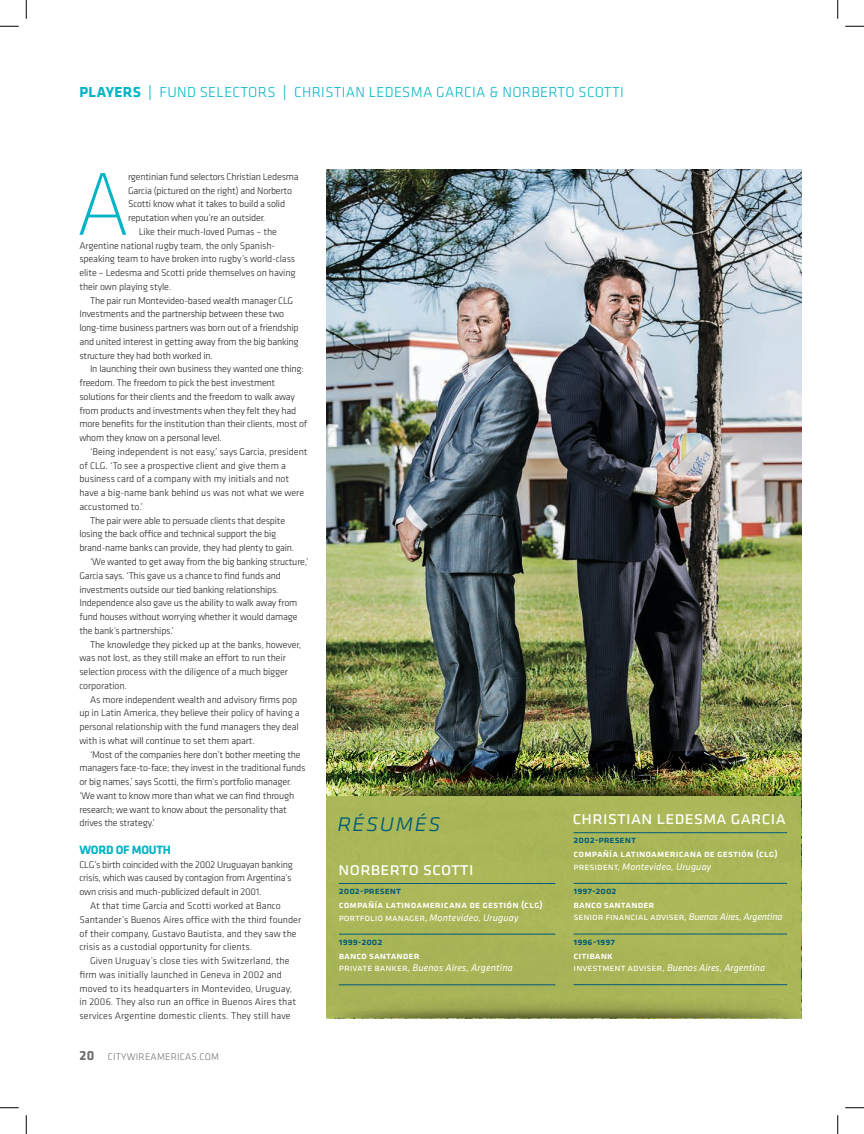
<style>
.page{position:relative;width:864px;height:1134px;background:#fff}
.page>*{position:absolute;margin:0;border:0;box-sizing:border-box;transform-origin:0 0}
.A_body_copy_-_indent{font:200 92.62px "Klavika Display";color:#00b4c6}
.box_headline_12pt_h{font:italic 300 26.25px "Klavika";letter-spacing:.02em;color:#005b7a}
.box_headline_12pt_h-2{font:18.75px "Klavika";letter-spacing:-.01em;color:#fff}
.t1{font:300 15px "Klavika";letter-spacing:.02em;color:#00b4c6}
.A_crosshead__players{font:700 12.5px "Klavika";letter-spacing:-.02em;color:#00b4c6}
.A_body_copy_-_indent-2{font:300 10px/13.8px "Klavika";letter-spacing:-.02em;color:#231f20}
.A_body_copy_-_indent-3{font:300 10px/13.8px "Klavika";color:#231f20}
.A_body_copy_-_indent-4{font:300 10px/13.8px "Klavika";letter-spacing:.01em;color:#231f20}
.profile_box_copy-in{font:italic 10px/12.5px "Klavika";letter-spacing:.01em;color:#fff}
.A_body_copy_-_flush{font:300 10px/13.8px "Klavika";letter-spacing:-.02em;color:#231f20}
.profile_box_copy-in-2{font:500 10px "Klavika";letter-spacing:.01em;color:#fff}
.profile_box_copy-in-3{font:10px/12.5px "Klavika";letter-spacing:-.01em;color:#fff}
.profile_box_copy-in-4{font:500 10px "Klavika";color:#005b7a}
.t2{font:300 10px "Klavika";letter-spacing:.02em;color:#6d6f71}
.s1{font-weight:700}
.s2{font-weight:400}
.s3{font-weight:700;font-size:13.75px}
.s4{font-style:normal}
.s5{font-weight:500}
.s6{font-style:italic}
.s7{font-weight:500;font-style:normal}
</style>
<div class="page">
<img style="left:326px;top:169px;width:475px;height:582px">
<img style="left:326px;top:751px;width:475px;height:45px">
<div style="left:326px;top:796px;width:475px;height:222px;background:#acb959"></div>
<hr style="left:574px;top:832px;width:213px;height:1px;background:#005b7a">
<hr style="left:574px;top:883px;width:213px;height:1px;background:#005b7a">
<hr style="left:574px;top:933px;width:213px;height:1px;background:#005b7a">
<hr style="left:574px;top:984px;width:213px;height:1px;background:#005b7a">
<hr style="left:339px;top:883px;width:216px;height:1px;background:#005b7a">
<hr style="left:339px;top:933px;width:216px;height:1px;background:#005b7a">
<hr style="left:339px;top:984px;width:216px;height:1px;background:#005b7a">
<svg style="left:337px;top:998px;width:465px;height:19px"></svg>
<svg style="left:0;top:25px;width:19px;height:2px"></svg>
<svg style="left:845px;top:25px;width:19px;height:2px"></svg>
<svg style="left:0;top:1107px;width:19px;height:1px"></svg>
<svg style="left:845px;top:1107px;width:19px;height:1px"></svg>
<svg style="left:25px;top:0;width:2px;height:19px"></svg>
<svg style="left:25px;top:1115px;width:2px;height:18px"></svg>
<svg style="left:837px;top:0;width:1px;height:19px"></svg>
<svg style="left:837px;top:1115px;width:1px;height:18px"></svg>
<h3 class="t1" style="left:79px;top:83px;width:546px"><span class="s1">PLAYERS</span> <span class="s2">|</span> FUND SELECTORS <span class="s2">|</span> CHRISTIAN LEDESMA GARCIA &amp; NORBERTO SCOTTI</h3>
<p class="A_body_copy_-_indent" style="left:76px;top:152px;width:56px">A</p>
<p class="A_body_copy_-_indent-2" style="left:128px;top:169px;width:172px">rgentinian fund selectors Christian Ledesma Garcia (pictured on the right) and Norberto Scotti know what it takes to build a solid reputation when you’re an outsider.</p>
<p class="A_body_copy_-_indent-2" style="left:79px;top:224px;width:218px;text-indent:59px">Like their much-loved Pumas – the Argentine national rugby team, the only Spanish&shy;speaking team to have broken into rugby’s world-class elite – Ledesma and Scotti pride themselves on having their own playing style.</p>
<p class="A_body_copy_-_indent-2" style="left:79px;top:293px;width:221px;text-indent:11px">The pair run Montevideo-based wealth manager CLG Investments and the partnership between these two long-time business partners was born out of a friendship and united interest in getting away from the big banking structure they had both worked in.</p>
<p class="A_body_copy_-_indent-2" style="left:79px;top:362px;width:229px;text-indent:11px">In launching their own business they wanted one thing: freedom. The freedom to pick the best investment solutions for their clients and the freedom to walk away from products and investments when they felt they had more benefits for the institution than their clients, most of whom they know on a personal level.</p>
<p class="A_body_copy_-_indent-3" style="left:79px;top:444px;width:230px;text-indent:11px">‘Being independent is not easy,’ says Garcia, president of CLG. ‘To see a prospective client and give them a business card of a company with my initials and not have a big-name bank behind us was not what we were accustomed to.’</p>
<p class="A_body_copy_-_indent-2" style="left:79px;top:513px;width:216px;text-indent:11px">The pair were able to persuade clients that despite losing the back office and technical support the big brand-name banks can provide, they had plenty to gain.</p>
<p class="A_body_copy_-_indent-2" style="left:79px;top:554px;width:230px;text-indent:11px">‘We wanted to get away from the big banking structure,’ Garcia says. ‘This gave us a chance to find funds and investments outside our tied banking relationships.<br>Independence also gave us the ability to walk away from fund houses without worrying whether it would damage the bank’s partnerships.’</p>
<p class="A_body_copy_-_indent-2" style="left:79px;top:637px;width:223px;text-indent:11px">The knowledge they picked up at the banks, however, was not lost, as they still make an effort to run their selection process with the diligence of a much bigger corporation.</p>
<p class="A_body_copy_-_indent-2" style="left:79px;top:692px;width:222px;text-indent:11px">As more independent wealth and advisory firms pop up in Latin America, they believe their policy of having a personal relationship with the fund managers they deal with is what will continue to set them apart.</p>
<p class="A_body_copy_-_indent-2" style="left:79px;top:747px;width:228px;text-indent:11px">‘Most of the companies here don’t bother meeting the managers face-to-face; they invest in the traditional funds or big names,’ says Scotti, the firm’s portfolio manager. ‘We want to know more than what we can find through research; we want to know about the personality that drives the strategy.’</p>
<p class="A_crosshead__players" style="left:79px;top:840px;width:93px">WORD OF MOUTH</p>
<p class="A_body_copy_-_flush" style="left:79px;top:857px;width:215px">CLG’s birth coincided with the 2002 Uruguayan banking crisis, which was caused by contagion from Argentina’s own crisis and much-publicized default in 2001.</p>
<p class="A_body_copy_-_indent-3" style="left:79px;top:898px;width:223px;text-indent:11px">At that time Garcia and Scotti worked at Banco Santander’s Buenos Aires office with the third founder of their company, Gustavo Bautista, and they saw the crisis as a custodial opportunity for clients.</p>
<p class="A_body_copy_-_indent-4" style="left:79px;top:953px;width:218px;text-indent:11px">Given Uruguay’s close ties with Switzerland, the firm was initially launched in Geneva in 2002 and moved to its headquarters in Montevideo, Uruguay, in 2006. They also run an office in Buenos Aires that services Argentine domestic clients. They still have</p>
<p class="t2" style="left:79px;top:1050px;width:141px"><span class="s3">20</span> CITYWIREAMERICAS.COM</p>
<p class="box_headline_12pt_h" style="left:337px;top:805px;width:106px">résumés</p>
<p class="box_headline_12pt_h-2" style="left:338px;top:856px;width:137px">norberto scotti</p>
<p class="profile_box_copy-in-4" style="left:339px;top:884px;width:64px">2002-present</p>
<p class="profile_box_copy-in-2" style="left:339px;top:897px;width:206px">compañía latinoamericana de gestión (clg)</p>
<p class="profile_box_copy-in" style="left:339px;top:910px;width:181px"><span class="s4">portfolio manager,</span> Montevideo, Uruguay</p>
<p class="profile_box_copy-in-4" style="left:339px;top:934px;width:45px">1999-2002</p>
<p class="profile_box_copy-in-2" style="left:339px;top:948px;width:82px">banco santander</p>
<p class="profile_box_copy-in" style="left:339px;top:961px;width:175px"><span class="s4">private banker,</span> Buenos Aires, Argentina</p>
<p class="box_headline_12pt_h-2" style="left:572px;top:805px;width:215px">christian ledesma garcia</p>
<p class="profile_box_copy-in-4" style="left:574px;top:833px;width:64px">2002-present</p>
<p class="profile_box_copy-in-2" style="left:574px;top:847px;width:206px">compañía latinoamericana de gestión (clg)</p>
<p class="profile_box_copy-in" style="left:574px;top:859px;width:139px"><span class="s4">president,</span> Montevideo, Uruguay</p>
<p class="profile_box_copy-in-4" style="left:574px;top:883px;width:44px">1997-2002</p>
<p class="profile_box_copy-in-3" style="left:574px;top:897px;width:211px"><span class="s5">banco santander<br></span>senior financial adviser, <span class="s6">Buenos Aires, Argentina</span></p>
<p class="profile_box_copy-in-4" style="left:574px;top:934px;width:43px">1996-1997</p>
<p class="profile_box_copy-in" style="left:574px;top:948px;width:193px"><span class="s7">citibank<br></span><span class="s4">investment adviser,</span> Buenos Aires, Argentina</p>
</div>
